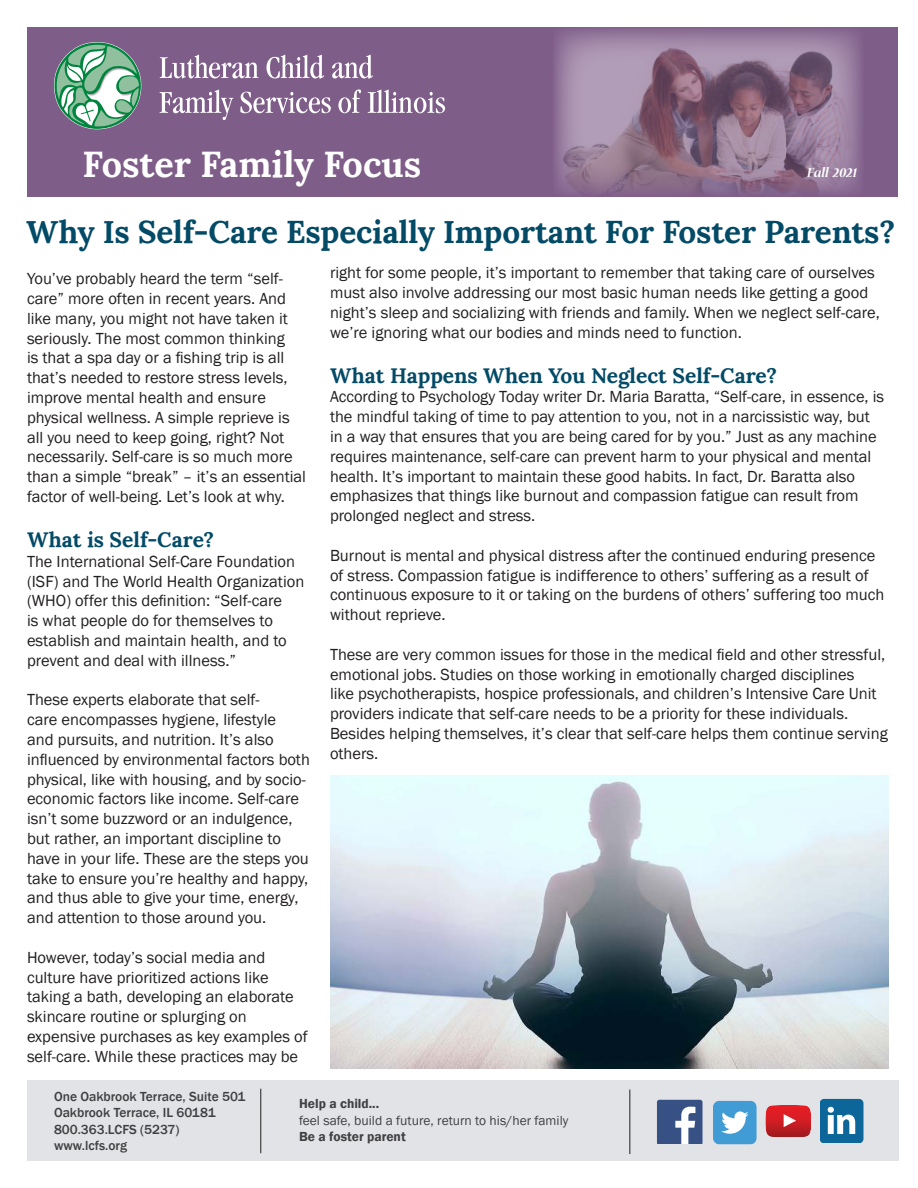
<style>
.page{position:relative;width:918px;height:1188px;background:#fff}
.page>*{position:absolute;margin:0;border:0;box-sizing:border-box;transform-origin:0 0}
.t1{font:700 36px "Lora";color:#fff}
.t2{font:700 31.5px "Lora";letter-spacing:-.005em;color:#024a66}
.t3{font:700 21px "Lora";color:#024a66}
.t4{font:16.5px/19.8px "Franklin Gothic";color:#221f1f}
.t5{font:italic 700 15px "Nueva Std";color:#fff}
.t6{font:500 13.5px/16.5px "Franklin Gothic";color:#404041}
.t7{font:13.5px "Franklin Gothic";color:#404041}
.t8{font:600 13.5px "Franklin Gothic";color:#404041}
</style>
<div class="page">
<div style="left:27px;top:1081px;width:872px;height:80px;background:#e2e3e7"></div>
<hr style="left:260px;top:1089px;width:1px;height:64px;background:#221f1f">
<svg style="left:657px;top:1100px;width:46px;height:44px;background:#5f739d"></svg>
<svg style="left:713px;top:1101px;width:44px;height:43px;background:#69b0dd"></svg>
<div style="left:820px;top:1099px;width:43px;height:44px;background:#0c669a;border-radius:4px"></div>
<svg style="left:828px;top:1107px;width:27px;height:27px"></svg>
<hr style="left:629px;top:1090px;width:1px;height:64px;background:#221f1f">
<img style="left:765px;top:1105px;width:46px;height:32px">
<svg style="left:784px;top:1114px;width:12px;height:13px"></svg>
<div style="left:27px;top:28px;width:870px;height:169px;background:#7f5d89"></div>
<svg style="left:160px;top:55px;width:99px;height:23px"></svg>
<svg style="left:266px;top:55px;width:58px;height:24px"></svg>
<svg style="left:332px;top:55px;width:41px;height:24px"></svg>
<svg style="left:160px;top:89px;width:73px;height:31px"></svg>
<svg style="left:240px;top:92px;width:91px;height:21px"></svg>
<svg style="left:338px;top:89px;width:23px;height:24px"></svg>
<svg style="left:368px;top:89px;width:77px;height:24px"></svg>
<svg style="left:54px;top:42px;width:88px;height:87px"></svg>
<img style="left:553px;top:27px;width:311px;height:167px">
<img style="left:330px;top:775px;width:559px;height:294px">
<h1 class="t1" style="left:83px;top:150px;width:340px">Foster Family Focus</h1>
<p class="t5" style="left:807px;top:165px;width:51px">Fall 2021</p>
<h2 class="t2" style="left:26px;top:219px;width:871px">Why Is Self-Care Especially Important For Foster Parents?</h2>
<p class="t4" style="left:27px;top:270px;width:281px">You’ve probably heard the term “self&shy;care” more often in recent years. And like many, you might not have taken it seriously. The most common thinking<br>is that a spa day or a fishing trip is all that’s needed to restore stress levels, improve mental health and ensure physical wellness. A simple reprieve is all you need to keep going, right? Not necessarily. Self-care is so much more than a simple “break” – it’s an essential factor of well-being. Let’s look at why.</p>
<p class="t3" style="left:27px;top:531px;width:189px">What is Self-Care?</p>
<p class="t4" style="left:27px;top:552px;width:279px">The International Self-Care Foundation (ISF) and The World Health Organization (WHO) offer this definition: “Self-care<br>is what people do for themselves to establish and maintain health, and to prevent and deal with illness.”</p>
<p class="t4" style="left:27px;top:691px;width:284px">These experts elaborate that self-<br>care encompasses hygiene, lifestyle<br>and pursuits, and nutrition. It’s also influenced by environmental factors both physical, like with housing, and by socio&shy;economic factors like income. Self-care isn’t some buzzword or an indulgence, but rather, an important discipline to have in your life. These are the steps you take to ensure you’re healthy and happy, and thus able to give your time, energy, and attention to those around you.</p>
<p class="t4" style="left:27px;top:948px;width:282px">However, today’s social media and culture have prioritized actions like taking a bath, developing an elaborate skincare routine or splurging on expensive purchases as key examples of self-care. While these practices may be</p>
<p class="t4" style="left:330px;top:264px;width:551px">right for some people, it’s important to remember that taking care of ourselves must also involve addressing our most basic human needs like getting a good night’s sleep and socializing with friends and family. When we neglect self-care, we’re ignoring what our bodies and minds need to function.</p>
<p class="t3" style="left:330px;top:367px;width:449px">What Happens When You Neglect Self-Care?</p>
<p class="t4" style="left:330px;top:388px;width:556px">According to Psychology Today writer Dr. Maria Baratta, “Self-care, in essence, is the mindful taking of time to pay attention to you, not in a narcissistic way, but in a way that ensures that you are being cared for by you.” Just as any machine requires maintenance, self-care can prevent harm to your physical and mental health. It’s important to maintain these good habits. In fact, Dr. Baratta also emphasizes that things like burnout and compassion fatigue can result from prolonged neglect and stress.</p>
<p class="t4" style="left:330px;top:546px;width:556px">Burnout is mental and physical distress after the continued enduring presence of stress. Compassion fatigue is indifference to others’ suffering as a result of continuous exposure to it or taking on the burdens of others’ suffering too much without reprieve.</p>
<p class="t4" style="left:330px;top:645px;width:559px">These are very common issues for those in the medical field and other stressful, emotional jobs. Studies on those working in emotionally charged disciplines<br>like psychotherapists, hospice professionals, and children’s Intensive Care Unit providers indicate that self-care needs to be a priority for these individuals.<br>Besides helping themselves, it’s clear that self-care helps them continue serving others.</p>
<p class="t6" style="left:54px;top:1089px;width:193px">One Oakbrook Terrace, Suite 501<br>Oakbrook Terrace, IL 60181<br>800.363.LCFS (5237) www.lcfs.org</p>
<p class="t8" style="left:299px;top:1098px;width:82px">Help a child...</p>
<p class="t7" style="left:299px;top:1115px;width:271px">feel safe, build a future, return to his/her family</p>
<p class="t8" style="left:299px;top:1131px;width:108px">Be a foster parent</p>
</div>
